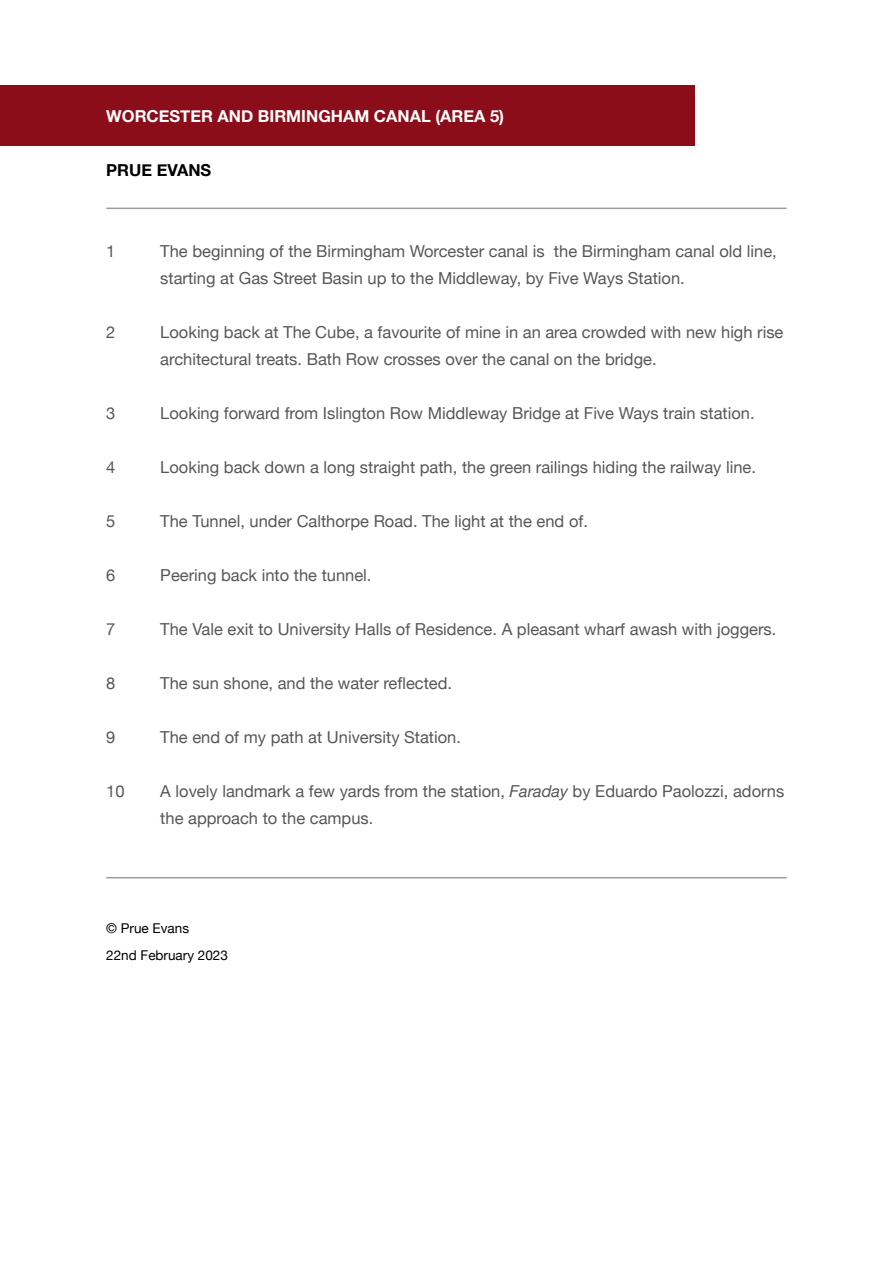
<style>
.page{position:relative;width:893px;height:1263px;background:#fff}
.page>*{position:absolute;margin:0;border:0;box-sizing:border-box;transform-origin:0 0}
.t1{font:16.5px "Helvetica Neue";color:#575756}
.t2{font:700 16.5px "Helvetica Neue";color:#fff}
.t3{font:700 16.5px "Helvetica Neue";color:#000}
.t4{font:13.5px "Helvetica Neue";color:#000}
.s1{font-style:italic}
</style>
<div class="page">
<div style="left:0;top:85px;width:694px;height:60px;background:#8b0d1a"></div>
<hr style="left:106px;top:208px;width:681px;height:1px;background:#9d9d9c">
<hr style="left:106px;top:877px;width:681px;height:1px;background:#9d9d9c">
<p class="t2" style="left:106px;top:104px;width:399px">WORCESTER AND BIRMINGHAM CANAL (AREA 5)</p>
<p class="t3" style="left:106px;top:158px;width:106px">PRUE EVANS</p>
<p class="t1" style="left:106px;top:240px;width:11px">1</p>
<p class="t1" style="left:160px;top:240px;width:618px">The beginning of the Birmingham Worcester canal is the Birmingham canal old line,</p>
<p class="t1" style="left:160px;top:267px;width:526px">starting at Gas Street Basin up to the Middleway, by Five Ways Station.</p>
<p class="t1" style="left:106px;top:321px;width:11px">2</p>
<p class="t1" style="left:160px;top:321px;width:625px">Looking back at The Cube, a favourite of mine in an area crowded with new high rise</p>
<p class="t1" style="left:160px;top:348px;width:498px">architectural treats. Bath Row crosses over the canal on the bridge.</p>
<p class="t1" style="left:106px;top:402px;width:11px">3</p>
<p class="t1" style="left:160px;top:402px;width:596px">Looking forward from Islington Row Middleway Bridge at Five Ways train station.</p>
<p class="t1" style="left:106px;top:456px;width:11px">4</p>
<p class="t1" style="left:160px;top:456px;width:597px">Looking back down a long straight path, the green railings hiding the railway line.</p>
<p class="t1" style="left:106px;top:510px;width:11px">5</p>
<p class="t1" style="left:160px;top:510px;width:429px">The Tunnel, under Calthorpe Road. The light at the end of.</p>
<p class="t1" style="left:106px;top:564px;width:11px">6</p>
<p class="t1" style="left:160px;top:564px;width:213px">Peering back into the tunnel.</p>
<p class="t1" style="left:106px;top:618px;width:11px">7</p>
<p class="t1" style="left:160px;top:618px;width:617px">The Vale exit to University Halls of Residence. A pleasant wharf awash with joggers.</p>
<p class="t1" style="left:106px;top:672px;width:11px">8</p>
<p class="t1" style="left:160px;top:672px;width:293px">The sun shone, and the water reflected.</p>
<p class="t1" style="left:106px;top:726px;width:11px">9</p>
<p class="t1" style="left:160px;top:726px;width:302px">The end of my path at University Station.</p>
<p class="t1" style="left:106px;top:780px;width:20px">10</p>
<p class="t1" style="left:160px;top:780px;width:626px">A lovely landmark a few yards from the station, <span class="s1">Faraday</span> by Eduardo Paolozzi, adorns</p>
<p class="t1" style="left:160px;top:807px;width:215px">the approach to the campus.</p>
<p class="t4" style="left:106px;top:918px;width:84px">© Prue Evans</p>
<p class="t4" style="left:106px;top:945px;width:123px">22nd February 2023</p>
</div>
